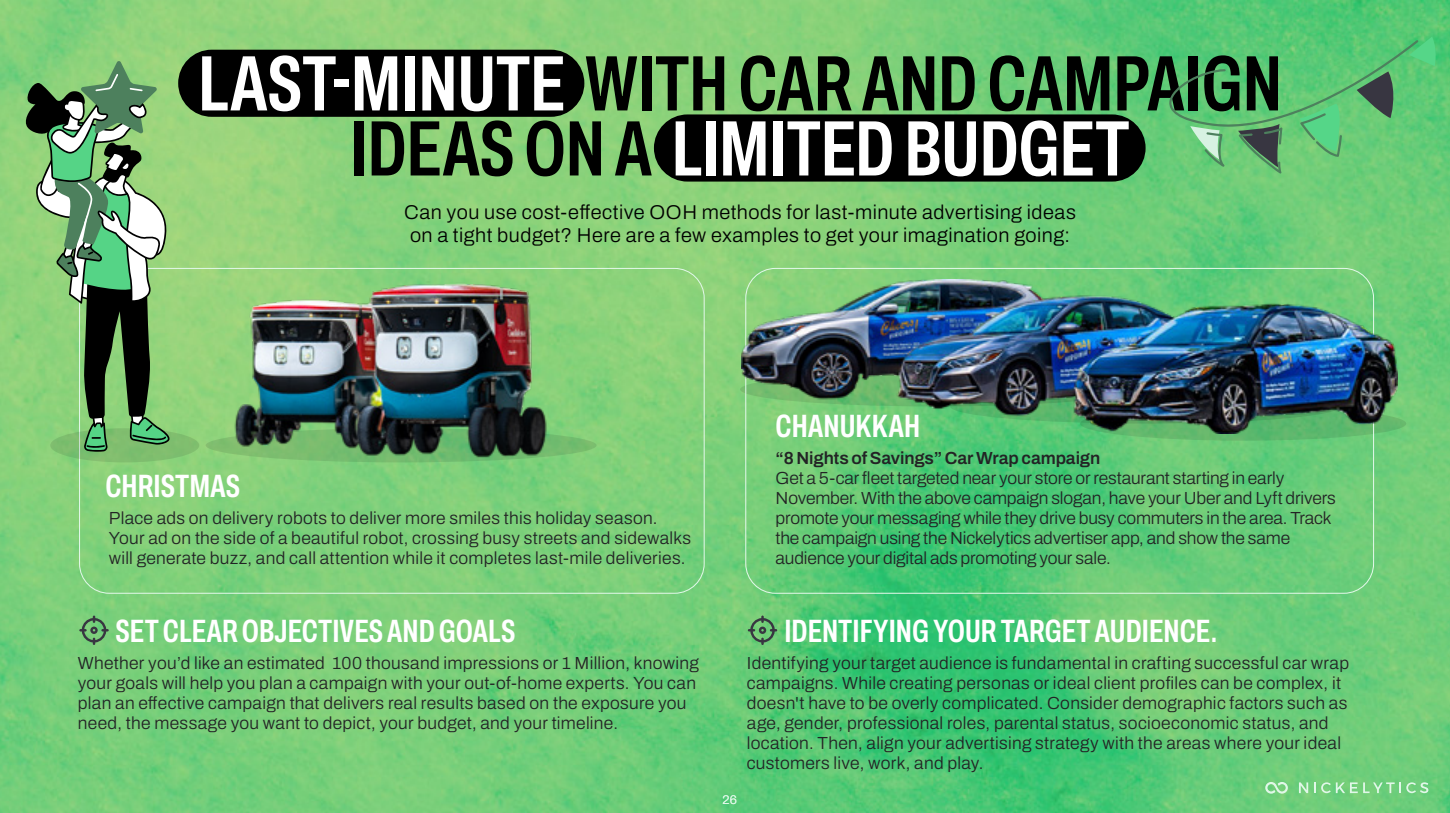
<style>
.page{position:relative;width:1450px;height:813px;background:#fff}
.page>*{position:absolute;margin:0;border:0;box-sizing:border-box;transform-origin:0 0}
.t1{font:600 extra-condensed 78.75px/65px "Archivo";letter-spacing:-.005em;color:#000;text-align:center}
.t2{font:600 extra-condensed 32.25px "Archivo";color:#fff}
.t3{font:300 20px/22.5px "Archivo";letter-spacing:.025em;color:#000}
.t4{font:300 17.5px/20px "Archivo";letter-spacing:.015em;color:#232325}
.t5{font:300 17.5px/20px "Archivo";letter-spacing:-.01em;color:#232325}
.t6{font:600 17.5px "Archivo";letter-spacing:-.005em;color:#232325}
.t7{font:300 12.5px "Archivo";color:#e1f7e8}
.s1{color:#fff}
</style>
<div class="page">
<img style="left:0;top:0;width:1450px;height:812px">
<svg style="left:1299px;top:782px;width:9px;height:11px"></svg>
<svg style="left:1314px;top:782px;width:114px;height:11px"></svg>
<svg style="left:1265px;top:781px;width:23px;height:12px"></svg>
<svg style="left:206px;top:428px;width:391px;height:34px"></svg>
<svg style="left:1080px;top:406px;width:326px;height:34px"></svg>
<svg style="left:748px;top:615px;width:29px;height:30px"></svg>
<svg style="left:759px;top:626px;width:7px;height:8px"></svg>
<svg style="left:79px;top:615px;width:30px;height:30px"></svg>
<svg style="left:90px;top:626px;width:8px;height:8px"></svg>
<div style="left:178px;top:50px;width:406px;height:67px;background:#000;border-radius:34px"></div>
<div style="left:654px;top:114px;width:492px;height:67px;background:#000;border-radius:34px"></div>
<img style="left:741px;top:280px;width:656px;height:153px">
<img style="left:228px;top:115px;width:332px;height:344px">
<div style="left:50px;top:428px;width:149px;height:34px;background:#7fbe6e;border-radius:50%"></div>
<svg style="left:23px;top:61px;width:148px;height:390px;background:#75a66f"></svg>
<svg style="left:1169px;top:37px;width:269px;height:136px;background:#5fc275"></svg>
<h1 class="t1" style="left:198px;top:51px;width:1086px"><span class="s1">LAST-MINUTE</span> WITH CAR AND CAMPAIGN<br>IDEAS ON A <span class="s1">LIMITED BUDGET</span></h1>
<p class="t3" style="left:404px;top:201px;width:673px">Can you use cost-effective OOH methods for last-minute advertising ideas on a tight budget? Here are a few examples to get your imagination going:</p>
<h2 class="t2" style="left:105px;top:462px;width:136px">CHRISTMAS</h2>
<p class="t4" style="left:109px;top:508px;width:584px">Place ads on delivery robots to deliver more smiles this holiday season.<br>Your ad on the side of a beautiful robot, crossing busy streets and sidewalks will generate buzz, and call attention while it completes last-mile deliveries.</p>
<h2 class="t2" style="left:116px;top:606px;width:401px">SET CLEAR OBJECTIVES AND GOALS</h2>
<p class="t4" style="left:78px;top:653px;width:622px">Whether you’d like an estimated 100 thousand impressions or 1 Million, knowing your goals will help you plan a campaign with your out-of-home experts. You can plan an effective campaign that delivers real results based on the exposure you need, the message you want to depict, your budget, and your timeline.</p>
<h2 class="t2" style="left:776px;top:402px;width:146px">CHANUKKAH</h2>
<p class="t6" style="left:776px;top:445px;width:326px">“8 Nights of Savings” Car Wrap campaign</p>
<p class="t5" style="left:776px;top:468px;width:562px">Get a 5-car fleet targeted near your store or restaurant starting in early November. With the above campaign slogan, have your Uber and Lyft drivers promote your messaging while they drive busy commuters in the area. Track the campaign using the Nickelytics advertiser app, and show the same audience your digital ads promoting your sale.</p>
<p class="t7" style="left:722px;top:789px;width:16px">26</p>
<h2 class="t2" style="left:784px;top:606px;width:434px">IDENTIFYING YOUR TARGET AUDIENCE.</h2>
<p class="t4" style="left:747px;top:653px;width:604px">Identifying your target audience is fundamental in crafting successful car wrap campaigns. While creating personas or ideal client profiles can be complex, it doesn't have to be overly complicated. Consider demographic factors such as age, gender, professional roles, parental status, socioeconomic status, and location. Then, align your advertising strategy with the areas where your ideal customers live, work, and play.</p>
</div>
